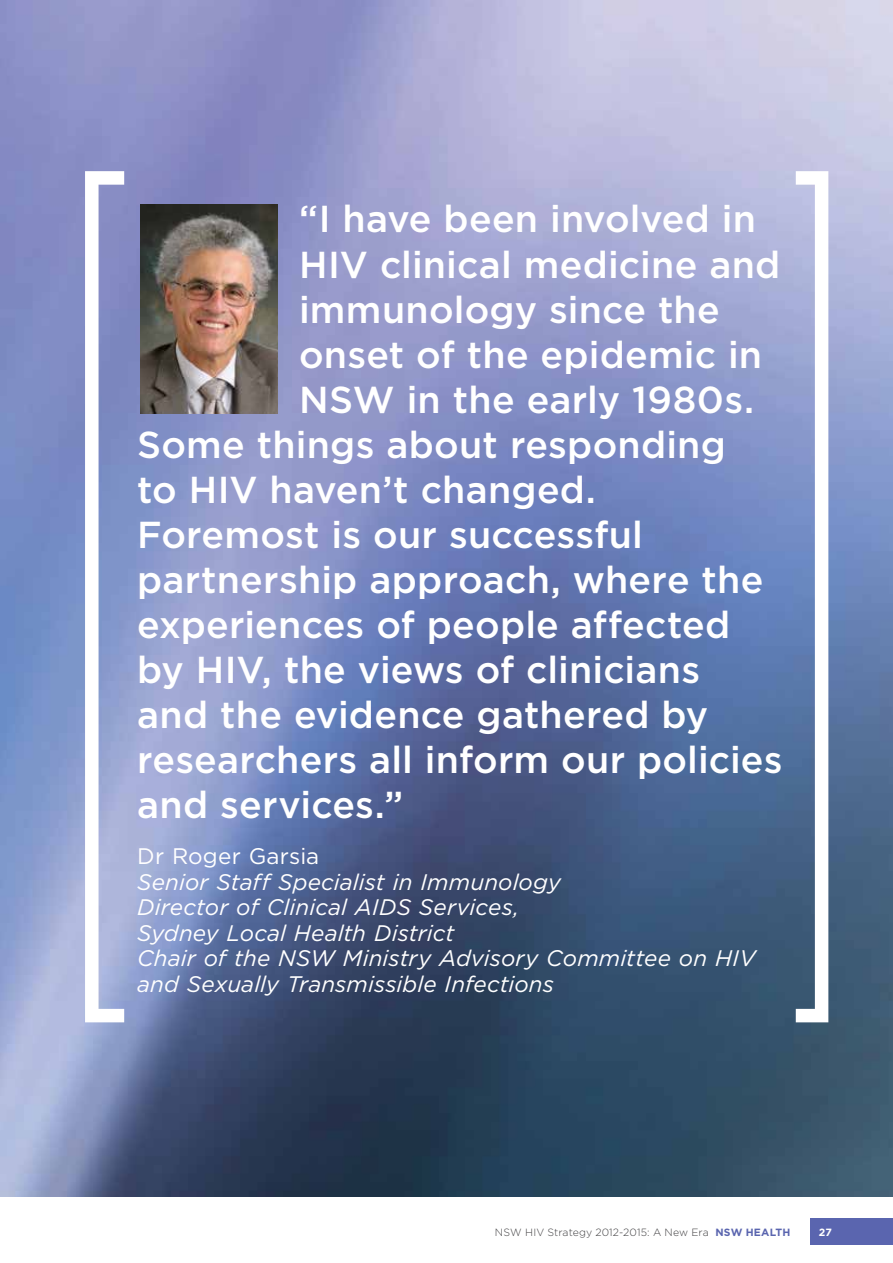
<style>
.page{position:relative;width:893px;height:1263px;background:#fff}
.page>*{position:absolute;margin:0;border:0;box-sizing:border-box;transform-origin:0 0}
.t1{font:500 37.5px "Gotham";letter-spacing:.005em;color:#fff}
.t2{font:italic 22.5px/25.5px "Gotham";letter-spacing:.005em;color:#fff}
.t3{font:22.5px "Gotham";letter-spacing:.01em;color:#fff}
.t4{font:300 10.5px "Gotham";letter-spacing:.005em;color:#414042}
.t5{font:700 10.5px "Gotham";color:#fff}
.s1{font-weight:700;color:#5a65af}
</style>
<div class="page">
<img style="left:0;top:0;width:893px;height:1197px">
<svg style="left:796px;top:171px;width:32px;height:851px"></svg>
<svg style="left:85px;top:171px;width:39px;height:851px"></svg>
<img style="left:140px;top:204px;width:138px;height:210px">
<div style="left:810px;top:1219px;width:83px;height:26px;background:#5a65af"></div>
<p class="t1" style="left:299px;top:198px;width:458px">“I have been involved in</p>
<p class="t1" style="left:299px;top:243px;width:483px">HIV clinical medicine and</p>
<p class="t1" style="left:299px;top:288px;width:422px">immunology since the</p>
<p class="t1" style="left:299px;top:333px;width:465px">onset of the epidemic in</p>
<p class="t1" style="left:299px;top:378px;width:456px">NSW in the early 1980s.</p>
<p class="t1" style="left:137px;top:423px;width:590px">Some things about responding</p>
<p class="t1" style="left:137px;top:468px;width:460px">to HIV haven’t changed.</p>
<p class="t1" style="left:137px;top:513px;width:507px">Foremost is our successful</p>
<p class="t1" style="left:137px;top:558px;width:628px">partnership approach, where the</p>
<p class="t1" style="left:137px;top:603px;width:595px">experiences of people affected</p>
<p class="t1" style="left:137px;top:648px;width:564px">by HIV, the views of clinicians</p>
<p class="t1" style="left:137px;top:693px;width:573px">and the evidence gathered by</p>
<p class="t1" style="left:137px;top:738px;width:647px">researchers all inform our policies</p>
<p class="t1" style="left:137px;top:783px;width:268px">and services.”</p>
<p class="t3" style="left:137px;top:844px;width:184px">Dr Roger Garsia</p>
<p class="t2" style="left:137px;top:869px;width:620px">Senior Staff Specialist in Immunology<br>Director of Clinical AIDS Services,<br>Sydney Local Health District<br>Chair of the NSW Ministry Advisory Committee on HIV and Sexually Transmissible Infections</p>
<p class="t4" style="left:495px;top:1226px;width:295px">NSW HIV Strategy 2012-2015: A New Era <span class="s1">NSW Health</span></p>
<p class="t5" style="left:819px;top:1225px;width:15px">27</p>
</div>
